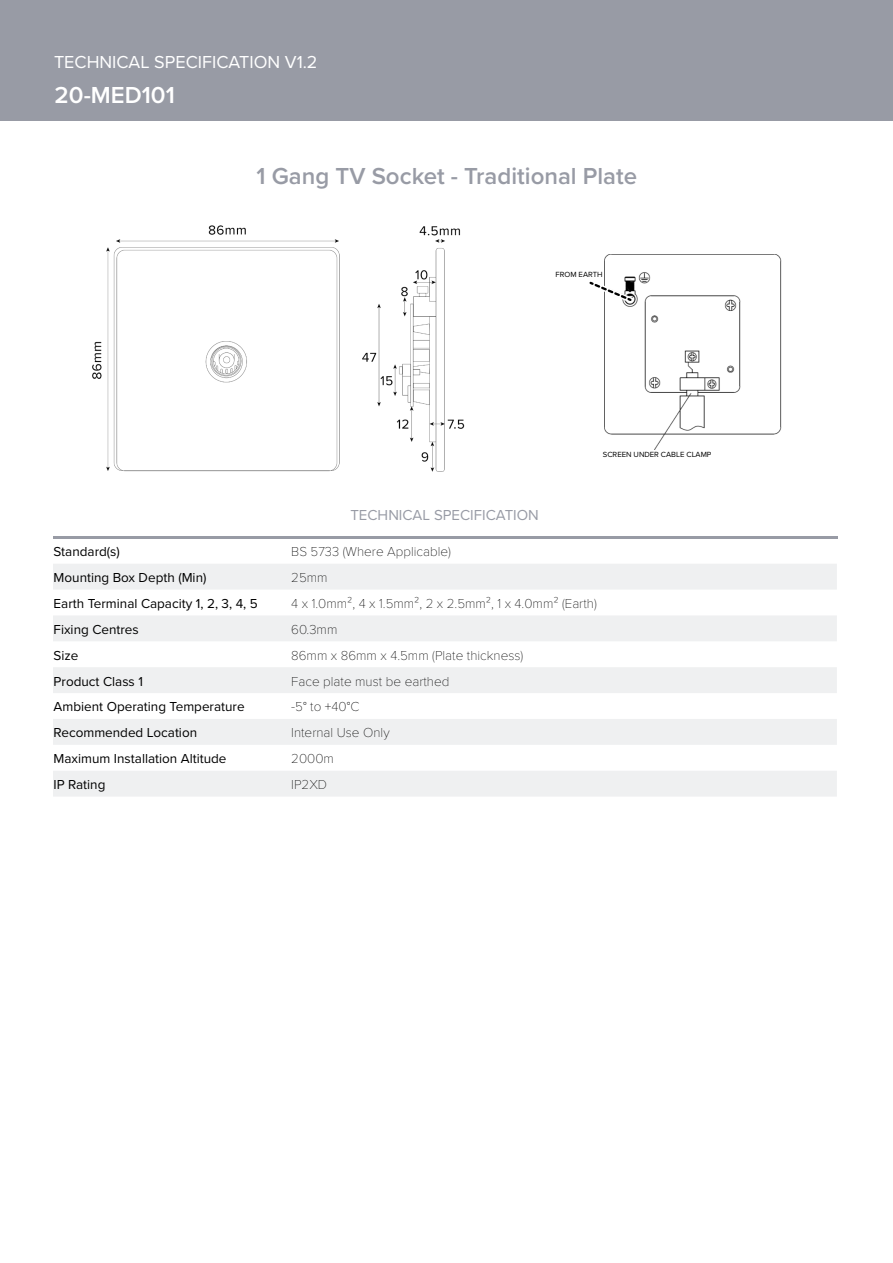
<style>
.page{position:relative;width:893px;height:1263px;background:#fff}
.page>*{position:absolute;margin:0;border:0;box-sizing:border-box;transform-origin:0 0}
.t1{font:600 24px "Proxima Nova";color:#989ba5}
.t2{font:600 24px "Proxima Nova";color:#fff}
.t3{font:18px "Proxima Nova";color:#fff}
.t4{font:15px "Proxima Nova";color:#989ba5}
.t5{font:13.5px "Proxima Nova";color:#000}
.t6{font:100 13.5px "Proxima Nova T";color:#000}
.t7{font:7.8px "Proxima Nova";color:#000}
</style>
<div class="page">
<div style="left:0;top:0;width:893px;height:121px;background:#989ba5"></div>
<svg style="left:53px;top:564px;width:784px;height:232px;fill:#eff0f1"></svg>
<img style="left:92px;top:225px;width:373px;height:247px">
<hr style="left:53px;top:536px;width:785px;height:3px;background:#989ba5">
<img style="left:604px;top:254px;width:177px;height:195px">
<svg style="left:589px;top:280px;width:44px;height:23px"></svg>
<p class="t3" style="left:54px;top:49px;width:265px">TECHNICAL SPECIFICATION V1.2</p>
<p class="t2" style="left:55px;top:77px;width:122px">20-MED101</p>
<p class="t1" style="left:256px;top:158px;width:382px">1 Gang TV Socket - Traditional Plate</p>
<p class="t7" style="left:556px;top:269px;width:49px">FROM EARTH</p>
<p class="t4" style="left:350px;top:504px;width:190px">TECHNICAL SPECIFICATION</p>
<p class="t7" style="left:603px;top:449px;width:110px">SCREEN UNDER CABLE CLAMP</p>
<p class="t5" style="left:54px;top:541px;width:68px">Standard(s)</p>
<p class="t6" style="left:291px;top:541px;width:161px">BS 5733 (Where Applicable)</p>
<p class="t5" style="left:54px;top:567px;width:154px">Mounting Box Depth (Min)</p>
<p class="t6" style="left:291px;top:567px;width:38px">25mm</p>
<p class="t5" style="left:54px;top:593px;width:206px">Earth Terminal Capacity 1, 2, 3, 4, 5</p>
<p class="t6" style="left:291px;top:593px;width:307px">4 x 1.0mm², 4 x 1.5mm², 2 x 2.5mm², 1 x 4.0mm² (Earth)</p>
<p class="t5" style="left:54px;top:619px;width:87px">Fixing Centres</p>
<p class="t6" style="left:291px;top:619px;width:48px">60.3mm</p>
<p class="t5" style="left:54px;top:645px;width:26px">Size</p>
<p class="t6" style="left:291px;top:645px;width:234px">86mm x 86mm x 4.5mm (Plate thickness)</p>
<p class="t5" style="left:54px;top:671px;width:91px">Product Class 1</p>
<p class="t6" style="left:291px;top:671px;width:160px">Face plate must be earthed</p>
<p class="t5" style="left:54px;top:697px;width:193px">Ambient Operating Temperature</p>
<p class="t6" style="left:291px;top:697px;width:70px">-5° to +40°C</p>
<p class="t5" style="left:54px;top:723px;width:145px">Recommended Location</p>
<p class="t6" style="left:291px;top:723px;width:100px">Internal Use Only</p>
<p class="t5" style="left:54px;top:748px;width:174px">Maximum Installation Altitude</p>
<p class="t6" style="left:291px;top:748px;width:44px">2000m</p>
<p class="t5" style="left:54px;top:774px;width:53px">IP Rating</p>
<p class="t6" style="left:291px;top:774px;width:37px">IP2XD</p>
</div>
